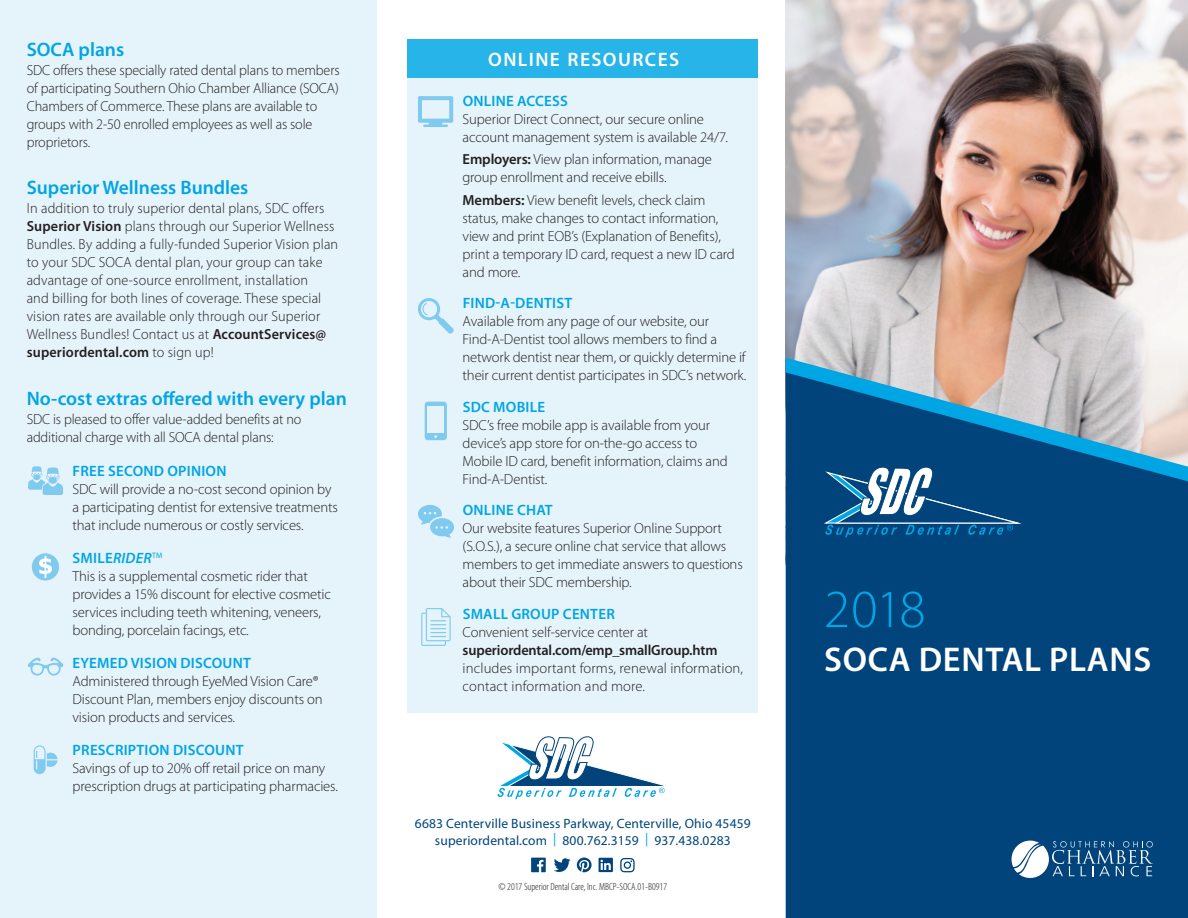
<style>
.page{position:relative;width:1188px;height:918px;background:#fff}
.page>*{position:absolute;margin:0;border:0;box-sizing:border-box;transform-origin:0 0}
.t1{font:300 54px "Myriad Pro";color:#00a5e3}
.t2{font:600 34.5px "Myriad Pro";letter-spacing:.02em;color:#fff}
.Subheads__blue__13_1{font:600 19.5px "Myriad Pro";color:#00a5e3}
.Subheads__blue__13_1-2{font:600 19.5px "Myriad Pro";letter-spacing:.07em;color:#fff}
.Indent-Sub-Subhead_C{font:600 15px "Myriad Pro";letter-spacing:.015em;color:#00a5e3}
.Indent-Body_Copy__10{font:600 15px "Myriad Pro";letter-spacing:.015em;color:#00a5e3}
.Indent-Body_Copy__10-2{font:300 14.7px/18px "Myriad Pro";letter-spacing:-.01em;color:#231f20}
.Body_copy__10_12__Li{font:300 14.7px/18px "Myriad Pro";letter-spacing:.005em;color:#231f20}
.Indent-Body_Copy__10-3{font:300 14.7px/18px "Myriad Pro";letter-spacing:.01em;color:#231f20}
.t3{font:13.5px "Myriad Pro";letter-spacing:.01em;color:#00447b}
.t4{font:300 condensed 10.5px "Myriad Pro";color:#231f20}
.s1{font-weight:600}
.s2{font-style:italic}
.s3{color:#00a5e3}
</style>
<div class="page">
<img style="left:786px;top:0;width:402px;height:358px">
<div style="left:786px;top:481px;width:402px;height:437px;background:#00447b"></div>
<svg style="left:786px;top:358px;width:402px;height:123px;background:#628eaa"></svg>
<div style="left:0;top:0;width:377px;height:918px;background:#e5f3fb"></div>
<div style="left:407px;top:39px;width:351px;height:674px;background:#e5f3fb"></div>
<div style="left:407px;top:39px;width:351px;height:38px;background:#27b5e9"></div>
<svg style="left:28px;top:466px;width:35px;height:29px"></svg>
<svg style="left:28px;top:657px;width:36px;height:19px"></svg>
<div style="left:32px;top:553px;width:27px;height:28px;background:#80caf0;border-radius:50%"></div>
<svg style="left:39px;top:556px;width:13px;height:22px"></svg>
<svg style="left:34px;top:745px;width:24px;height:29px"></svg>
<svg style="left:497px;top:736px;width:169px;height:63px"></svg>
<svg style="left:620px;top:858px;width:15px;height:14px"></svg>
<svg style="left:599px;top:858px;width:14px;height:14px"></svg>
<svg style="left:554px;top:858px;width:16px;height:14px"></svg>
<svg style="left:577px;top:858px;width:15px;height:14px"></svg>
<svg style="left:531px;top:858px;width:15px;height:14px"></svg>
<svg style="left:822px;top:467px;width:203px;height:70px;background:#2b6896"></svg>
<svg style="left:1012px;top:841px;width:141px;height:37px"></svg>
<svg style="left:418px;top:505px;width:36px;height:33px"></svg>
<div style="left:425px;top:402px;width:22px;height:38px;background:#80caf0;border-radius:3px"></div>
<div style="left:428px;top:406px;width:16px;height:27px;background:#e5f3fb"></div>
<svg style="left:418px;top:96px;width:35px;height:31px"></svg>
<svg style="left:418px;top:298px;width:36px;height:36px"></svg>
<svg style="left:421px;top:608px;width:30px;height:38px"></svg>
<p class="Subheads__blue__13_1" style="left:27px;top:37px;width:99px">SOCA plans</p>
<p class="Body_copy__10_12__Li" style="left:27px;top:61px;width:314px">SDC offers these specially rated dental plans to members of participating Southern Ohio Chamber Alliance (SOCA)<br>Chambers of Commerce. These plans are available to groups with 2-50 enrolled employees as well as sole proprietors.</p>
<p class="Subheads__blue__13_1" style="left:27px;top:175px;width:223px">Superior Wellness Bundles</p>
<p class="Body_copy__10_12__Li" style="left:27px;top:199px;width:313px">In addition to truly superior dental plans, SDC offers <span class="s1">Superior Vision</span> plans through our Superior Wellness Bundles. By adding a fully-funded Superior Vision plan to your SDC SOCA dental plan, your group can take advantage of one-source enrollment, installation<br>and billing for both lines of coverage. These special vision rates are available only through our Superior Wellness Bundles! Contact us at <span class="s1">AccountServices@ superiordental.com</span> to sign up!</p>
<p class="Subheads__blue__13_1" style="left:27px;top:386px;width:322px">No-cost extras offered with every plan</p>
<p class="Body_copy__10_12__Li" style="left:27px;top:410px;width:276px">SDC is pleased to offer value-added benefits at no additional charge with all SOCA dental plans:</p>
<p class="Indent-Body_Copy__10" style="left:73px;top:461px;width:155px">FREE SECOND OPINION</p>
<p class="Indent-Body_Copy__10-2" style="left:72px;top:480px;width:267px">SDC will provide a no-cost second opinion by a participating dentist for extensive treatments that include numerous or costly services.</p>
<p class="Indent-Sub-Subhead_C" style="left:73px;top:548px;width:91px">SMILE<span class="s2">RIDER</span><sup>TM</sup></p>
<p class="Indent-Body_Copy__10-2" style="left:72px;top:567px;width:260px">This is a supplemental cosmetic rider that provides a 15% discount for elective cosmetic services including teeth whitening, veneers, bonding, porcelain facings, etc.</p>
<p class="Indent-Sub-Subhead_C" style="left:73px;top:653px;width:180px">EYEMED VISION DISCOUNT</p>
<p class="Indent-Body_Copy__10-2" style="left:72px;top:672px;width:252px">Administered through EyeMed Vision Care®<br>Discount Plan, members enjoy discounts on vision products and services.</p>
<p class="Indent-Sub-Subhead_C" style="left:73px;top:740px;width:172px">PRESCRIPTION DISCOUNT</p>
<p class="Indent-Body_Copy__10-2" style="left:72px;top:759px;width:267px">Savings of up to 20% off retail price on many prescription drugs at participating pharmacies.</p>
<p class="Subheads__blue__13_1-2" style="left:488px;top:47px;width:192px">ONLINE RESOURCES</p>
<p class="Indent-Sub-Subhead_C" style="left:463px;top:91px;width:107px">ONLINE ACCESS</p>
<p class="Indent-Body_Copy__10-2" style="left:463px;top:110px;width:267px">Superior Direct Connect, our secure online account management system is available 24/7.</p>
<p class="Indent-Body_Copy__10-2" style="left:463px;top:150px;width:251px"><span class="s1">Employers:</span> View plan information, manage group enrollment and receive ebills.</p>
<p class="Indent-Body_Copy__10-2" style="left:463px;top:191px;width:274px"><span class="s1">Members:</span> View benefit levels, check claim status, make changes to contact information, view and print EOB’s (Explanation of Benefits), print a temporary ID card, request a new ID card and more.</p>
<p class="Indent-Sub-Subhead_C" style="left:463px;top:294px;width:111px">FIND-A-DENTIST</p>
<p class="Indent-Body_Copy__10-2" style="left:463px;top:312px;width:285px">Available from any page of our website, our Find-A-Dentist tool allows members to find a network dentist near them, or quickly determine if their current dentist participates in SDC’s network.</p>
<p class="Indent-Sub-Subhead_C" style="left:463px;top:397px;width:84px">SDC MOBILE</p>
<p class="Indent-Body_Copy__10-2" style="left:463px;top:416px;width:267px">SDC’s free mobile app is available from your device’s app store for on-the-go access to Mobile ID card, benefit information, claims and Find-A-Dentist.</p>
<p class="Indent-Sub-Subhead_C" style="left:463px;top:501px;width:92px">ONLINE CHAT</p>
<p class="Indent-Body_Copy__10-2" style="left:463px;top:519px;width:282px">Our website features Superior Online Support (S.O.S.), a secure online chat service that allows members to get immediate answers to questions about their SDC membership.</p>
<p class="Indent-Sub-Subhead_C" style="left:463px;top:604px;width:154px">SMALL GROUP CENTER</p>
<p class="Indent-Body_Copy__10-3" style="left:463px;top:623px;width:282px">Convenient self-service center at <span class="s1">superiordental.com/emp_smallGroup.htm </span>includes important forms, renewal information, contact information and more.</p>
<p class="t3" style="left:415px;top:815px;width:337px">6683 Centerville Business Parkway, Centerville, Ohio 45459</p>
<p class="t3" style="left:435px;top:832px;width:297px">superiordental.com <span class="s3">|</span> 800.762.3159 <span class="s3">|</span> 937.438.0283</p>
<p class="t4" style="left:499px;top:880px;width:170px">© 2017 Superior Dental Care, Inc. MBCP-SOCA.01-B0917</p>
<p class="t1" style="left:824px;top:577px;width:103px">2018</p>
<p class="t2" style="left:824px;top:637px;width:329px">SOCA DENTAL PLANS</p>
</div>
